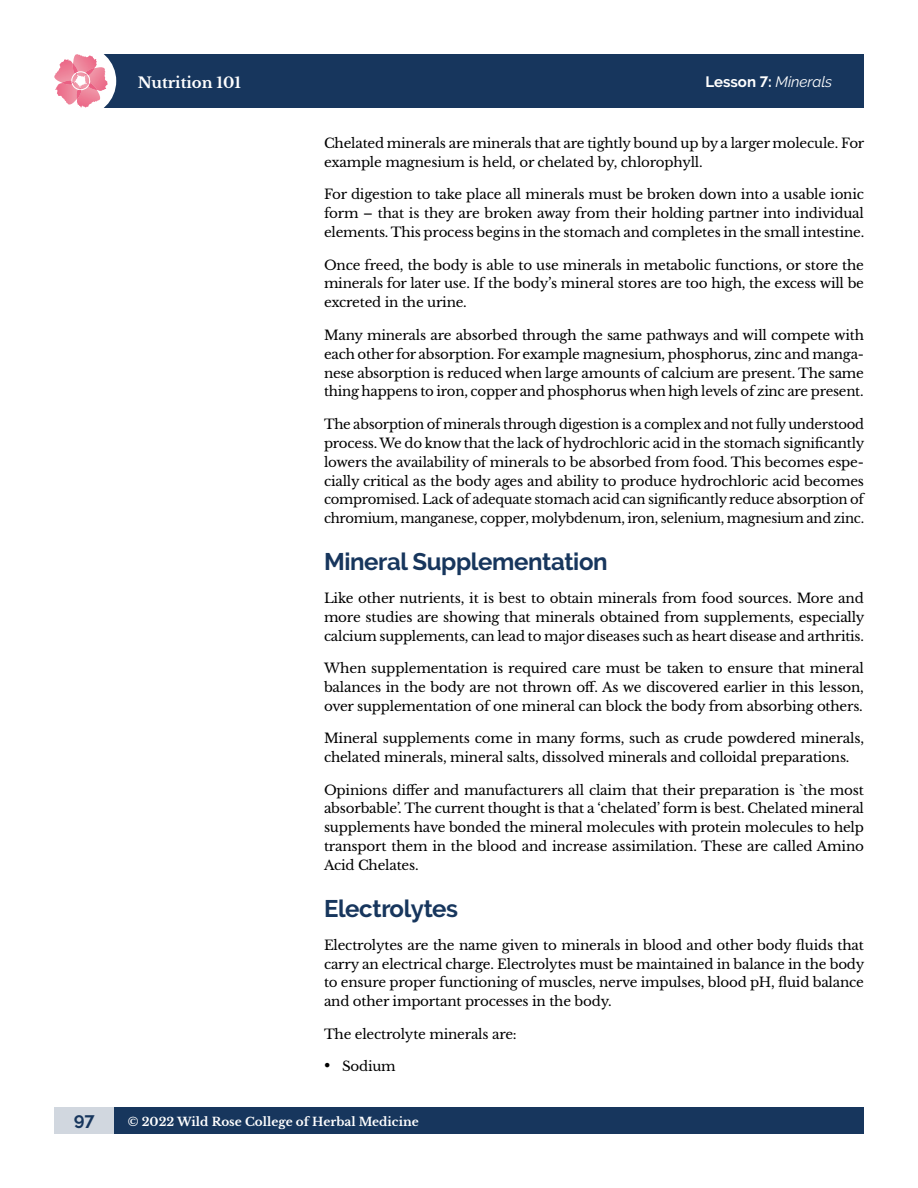
<style>
.page{position:relative;width:918px;height:1188px;background:#fff}
.page>*{position:absolute;margin:0;border:0;box-sizing:border-box;transform-origin:0 0}
.t1{font:700 24px "Raleway";letter-spacing:-.015em;color:#17365d}
.t2{font:700 18px "Raleway";color:#17365d}
.t3{font:700 15px "Raleway";color:#fff}
.t4{font:700 15px "Libre Baskerville";color:#fff}
.t5{font:13.5px/18.9px "Libre Baskerville";letter-spacing:-.015em;color:#000;text-align:justify}
.t6{font:700 12px "Libre Baskerville";color:#fff}
.s1{font-weight:400;font-style:italic}
.s2{font-family:"Times New Roman";font-size:18px}
</style>
<div class="page">
<div style="left:81px;top:54px;width:783px;height:54px;background:#17365d"></div>
<div style="left:54px;top:1108px;width:60px;height:26px;background:#d1d7df"></div>
<div style="left:114px;top:1108px;width:750px;height:26px;background:#17365d"></div>
<div style="left:46px;top:46px;width:70px;height:70px;background:#fff;border-radius:50%"></div>
<img style="left:73px;top:54px;width:24px;height:10px">
<img style="left:54px;top:59px;width:21px;height:24px">
<img style="left:55px;top:83px;width:22px;height:22px">
<img style="left:77px;top:91px;width:24px;height:16px">
<img style="left:97px;top:67px;width:11px;height:24px">
<svg style="left:62px;top:64px;width:35px;height:35px"></svg>
<p class="t4" style="left:138px;top:73px;width:105px">Nutrition 101</p>
<p class="t3" style="left:706px;top:73px;width:128px">Lesson 7: <span class="s1">Minerals</span></p>
<p class="t5" style="left:324px;top:134px;width:542px">Chelated minerals are minerals that are tightly bound up by a larger molecule. For example magnesium is held, or chelated by, chlorophyll.</p>
<p class="t5" style="left:324px;top:185px;width:542px">For digestion to take place all minerals must be broken down into a usable ionic form – that is they are broken away from their holding partner into individual elements. This process begins in the stomach and completes in the small intestine.</p>
<p class="t5" style="left:324px;top:255px;width:542px">Once freed, the body is able to use minerals in metabolic functions, or store the minerals for later use. If the body’s mineral stores are too high, the excess will be excreted in the urine.</p>
<p class="t5" style="left:324px;top:326px;width:542px">Many minerals are absorbed through the same pathways and will compete with each other for absorption. For example magnesium, phosphorus, zinc and manga&shy;nese absorption is reduced when large amounts of calcium are present. The same thing happens to iron, copper and phosphorus when high levels of zinc are present.</p>
<p class="t5" style="left:324px;top:415px;width:542px">The absorption of minerals through digestion is a complex and not fully understood process. We do know that the lack of hydrochloric acid in the stomach significantly lowers the availability of minerals to be absorbed from food. This becomes espe&shy;cially critical as the body ages and ability to produce hydrochloric acid becomes compromised. Lack of adequate stomach acid can significantly reduce absorption of chromium, manganese, copper, molybdenum, iron, selenium, magnesium and zinc.</p>
<h1 class="t1" style="left:324px;top:548px;width:285px">Mineral Supplementation</h1>
<p class="t5" style="left:324px;top:589px;width:542px">Like other nutrients, it is best to obtain minerals from food sources. More and more studies are showing that minerals obtained from supplements, especially calcium supplements, can lead to major diseases such as heart disease and arthritis.</p>
<p class="t5" style="left:324px;top:659px;width:542px">When supplementation is required care must be taken to ensure that mineral balances in the body are not thrown off. As we discovered earlier in this lesson, over supplementation of one mineral can block the body from absorbing others.</p>
<p class="t5" style="left:324px;top:729px;width:542px">Mineral supplements come in many forms, such as crude powdered minerals, chelated minerals, mineral salts, dissolved minerals and colloidal preparations.</p>
<p class="t5" style="left:324px;top:780px;width:542px">Opinions differ and manufacturers all claim that their preparation is `the most absorbable’. The current thought is that a ‘chelated’ form is best. Chelated mineral supplements have bonded the mineral molecules with protein molecules to help transport them in the blood and increase assimilation. These are called Amino Acid Chelates.</p>
<h1 class="t1" style="left:324px;top:895px;width:136px">Electrolytes</h1>
<p class="t5" style="left:324px;top:935px;width:542px">Electrolytes are the name given to minerals in blood and other body fluids that carry an electrical charge. Electrolytes must be maintained in balance in the body to ensure proper functioning of muscles, nerve impulses, blood pH, fluid balance and other important processes in the body.</p>
<p class="t5" style="left:324px;top:1025px;width:194px">The electrolyte minerals are:</p>
<p class="t5" style="left:324px;top:1057px;width:73px"><span class="s2">•</span> Sodium</p>
<h2 class="t2" style="left:74px;top:1111px;width:22px">97</h2>
<p class="t6" style="left:128px;top:1114px;width:293px">© 2022 Wild Rose College of Herbal Medicine</p>
</div>
